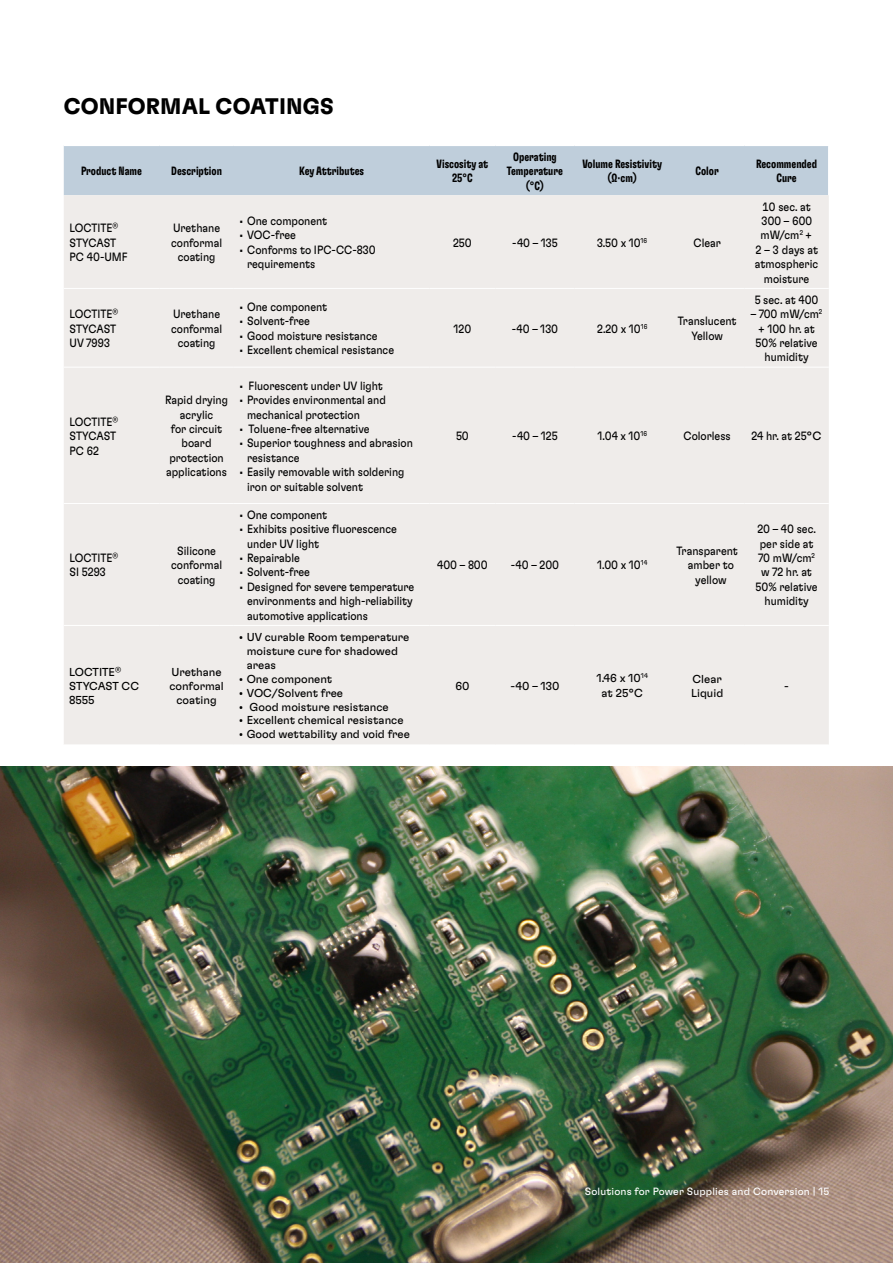
<style>
.page{position:relative;width:893px;height:1263px;background:#fff}
.page>*{position:absolute;margin:0;border:0;box-sizing:border-box;transform-origin:0 0}
.t1{font:700 22.5px "Henkel GT Flexa";letter-spacing:.005em;color:#000}
.t2{font:12px/14.4px "Henkel GT Flexa";color:#000;scale:.9 1}
.t3{font:12px/14.4px "Henkel GT Flexa Cm Bd";color:#000;text-align:center}
.t4{font:11.55px/13.8px "Henkel GT Flexa";color:#000}
.t5{font:10.5px "Henkel GT Flexa";letter-spacing:.015em;color:#fff}
.s1{font-family:"Henkel Milo";font-size:12px}
.s2{font-size:12px}
.s3{font-size:11.7px}
</style>
<div class="page">
<img style="left:0;top:767px;width:893px;height:496px">
<div style="left:64px;top:146px;width:764px;height:49px;background:#bfcedb"></div>
<div style="left:64px;top:195px;width:765px;height:430px;background:#efecea"></div>
<div style="left:64px;top:626px;width:765px;height:118px;background:#efecea"></div>
<hr style="left:64px;top:288px;width:95px;height:1px;background:#fff">
<hr style="left:159px;top:288px;width:75px;height:1px;background:#fff">
<hr style="left:234px;top:288px;width:195px;height:1px;background:#fff">
<hr style="left:429px;top:288px;width:66px;height:1px;background:#fff">
<hr style="left:495px;top:288px;width:79px;height:1px;background:#fff">
<hr style="left:574px;top:288px;width:96px;height:1px;background:#fff">
<hr style="left:670px;top:288px;width:74px;height:1px;background:#fff">
<hr style="left:744px;top:288px;width:85px;height:1px;background:#fff">
<hr style="left:64px;top:367px;width:95px;height:1px;background:#fff">
<hr style="left:159px;top:367px;width:75px;height:1px;background:#fff">
<hr style="left:234px;top:367px;width:195px;height:1px;background:#fff">
<hr style="left:429px;top:367px;width:66px;height:1px;background:#fff">
<hr style="left:495px;top:367px;width:79px;height:1px;background:#fff">
<hr style="left:574px;top:367px;width:96px;height:1px;background:#fff">
<hr style="left:670px;top:367px;width:74px;height:1px;background:#fff">
<hr style="left:744px;top:367px;width:85px;height:1px;background:#fff">
<hr style="left:64px;top:503px;width:95px;height:1px;background:#fff">
<hr style="left:159px;top:503px;width:75px;height:1px;background:#fff">
<hr style="left:234px;top:503px;width:195px;height:1px;background:#fff">
<hr style="left:429px;top:503px;width:66px;height:1px;background:#fff">
<hr style="left:495px;top:503px;width:79px;height:1px;background:#fff">
<hr style="left:574px;top:503px;width:96px;height:1px;background:#fff">
<hr style="left:670px;top:503px;width:74px;height:1px;background:#fff">
<hr style="left:744px;top:503px;width:85px;height:1px;background:#fff">
<h1 class="t1" style="left:64px;top:92px;width:272px">CONFORMAL COATINGS</h1>
<p class="t3" style="left:81px;top:163px;width:63px">Product Name</p>
<p class="t3" style="left:171px;top:163px;width:52px">Description</p>
<p class="t3" style="left:299px;top:163px;width:66px">Key Attributes</p>
<p class="t3" style="left:437px;top:156px;width:53px">Viscosity at<br>25°C</p>
<p class="t3" style="left:507px;top:149px;width:57px">Operating<br>Temperature (°C)</p>
<p class="t3" style="left:582px;top:156px;width:81px">Volume Resistivity (Ω·cm)</p>
<p class="t3" style="left:695px;top:163px;width:25px">Color</p>
<p class="t3" style="left:756px;top:156px;width:63px">Recommended<br>Cure</p>
<p class="t2" style="left:70px;top:220px;width:66px">LOCTITE<sup>®<br></sup>STYCAST<br>PC 40-UMF</p>
<p class="t2" style="left:171px;top:220px;width:58px;text-align:center">Urethane conformal coating</p>
<p class="t2" style="left:755px;top:199px;width:72px;text-align:center">10 sec. at<br>300 – 600 mW/cm<sup>2</sup> +<br>2 – 3 days at atmospheric moisture</p>
<p class="t2" style="left:240px;top:213px;width:99px">• One component</p>
<p class="t2" style="left:240px;top:228px;width:64px">• VOC-free</p>
<p class="t2" style="left:247px;top:242px;width:144px;text-indent:-7px">• Conforms to IPC-CC-830 requirements</p>
<p class="t2" style="left:453px;top:235px;width:22px">250</p>
<p class="t2" style="left:512px;top:235px;width:52px">-40 – 135</p>
<p class="t2" style="left:597px;top:235px;width:57px">3.50 x 10<sup>16</sup></p>
<p class="t2" style="left:693px;top:235px;width:32px">Clear</p>
<p class="t2" style="left:70px;top:306px;width:56px">LOCTITE<sup>®<br></sup>STYCAST<br>UV 7993</p>
<p class="t2" style="left:171px;top:306px;width:58px;text-align:center">Urethane conformal coating</p>
<p class="t2" style="left:70px;top:414px;width:56px">LOCTITE<sup>®<br></sup>STYCAST<br>PC 62</p>
<p class="t2" style="left:165px;top:392px;width:71px;text-align:center">Rapid drying acrylic<br>for circuit board protection applications</p>
<p class="t2" style="left:70px;top:550px;width:56px">LOCTITE<sup>®<br></sup>SI 5293</p>
<p class="t2" style="left:171px;top:543px;width:58px;text-align:center">Silicone conformal coating</p>
<p class="t4" style="left:69px;top:664px;width:71px">LOCTITE<sup>®<br></sup>STYCAST CC<br>8555</p>
<p class="t4" style="left:169px;top:664px;width:56px;text-align:center">Urethane conformal coating</p>
<p class="t2" style="left:240px;top:299px;width:99px">• One component</p>
<p class="t2" style="left:240px;top:313px;width:80px">• Solvent-free</p>
<p class="t2" style="left:240px;top:328px;width:155px">• Good moisture resistance</p>
<p class="t2" style="left:240px;top:342px;width:173px">• Excellent chemical resistance</p>
<p class="t2" style="left:240px;top:378px;width:161px">• Fluorescent under UV light</p>
<p class="t2" style="left:247px;top:392px;width:156px;text-indent:-7px">• Provides environmental and mechanical protection</p>
<p class="t2" style="left:240px;top:421px;width:146px">• Toluene-free alternative</p>
<p class="t2" style="left:247px;top:435px;width:186px;text-indent:-7px">• Superior toughness and abrasion resistance</p>
<p class="t2" style="left:247px;top:464px;width:176px;text-indent:-7px">• Easily removable with soldering iron or suitable solvent</p>
<p class="t2" style="left:240px;top:507px;width:99px">• One component</p>
<p class="t2" style="left:247px;top:521px;width:168px;text-indent:-7px">• Exhibits positive fluorescence under UV light</p>
<p class="t2" style="left:240px;top:550px;width:68px">• Repairable</p>
<p class="t2" style="left:240px;top:565px;width:80px">• Solvent-free</p>
<p class="t2" style="left:247px;top:579px;width:187px;text-align:justify;text-indent:-7px">• Designed for severe temperature environments and high-reliability automotive applications</p>
<p class="t4" style="left:247px;top:630px;width:164px;text-indent:-8px"><span class="s1">•</span> UV curable Room temperature moisture cure for shadowed areas</p>
<p class="t4" style="left:239px;top:671px;width:95px"><span class="s1">•</span> One component</p>
<p class="t4" style="left:239px;top:685px;width:105px"><span class="s1">•</span> VOC/Solvent free</p>
<p class="t4" style="left:239px;top:699px;width:151px"><span class="s1">•</span> Good moisture resistance</p>
<p class="t4" style="left:239px;top:713px;width:166px"><span class="s1">•</span> Excellent chemical resistance</p>
<p class="t4" style="left:239px;top:727px;width:172px"><span class="s1">•</span> Good wettability and void free</p>
<p class="t2" style="left:454px;top:321px;width:21px">120</p>
<p class="t2" style="left:512px;top:321px;width:53px">-40 – 130</p>
<p class="t2" style="left:597px;top:321px;width:57px">2.20 x 10<sup>16</sup></p>
<p class="t2" style="left:678px;top:313px;width:67px;text-align:center">Translucent<br>Yellow</p>
<p class="t2" style="left:755px;top:292px;width:72px">5 sec. at 400</p>
<p class="t2" style="left:751px;top:306px;width:81px;text-align:center">– 700 mW/cm<sup>2 </sup>+ 100 hr. at<br>50% relative humidity</p>
<p class="t2" style="left:456px;top:428px;width:16px">50</p>
<p class="t2" style="left:512px;top:428px;width:52px">-40 – 125</p>
<p class="t2" style="left:597px;top:428px;width:57px">1.04 x 10<sup>16</sup></p>
<p class="t2" style="left:683px;top:428px;width:54px">Colorless</p>
<p class="t2" style="left:751px;top:428px;width:79px">24 hr. at 25°C</p>
<p class="t2" style="left:437px;top:557px;width:58px">400 – 800</p>
<p class="t2" style="left:511px;top:557px;width:55px">-40 – 200</p>
<p class="t2" style="left:597px;top:557px;width:57px">1.00 x 10<sup>14</sup></p>
<p class="t2" style="left:676px;top:543px;width:70px">Transparent</p>
<p class="t2" style="left:688px;top:557px;width:53px">amber to</p>
<p class="t2" style="left:695px;top:572px;width:36px">yellow</p>
<p class="t2" style="left:755px;top:521px;width:70px;text-align:center">20 – 40 sec. per side at<br>70 mW/cm<sup>2 </sup>w 72 hr. at<br>50% relative humidity</p>
<p class="t4" style="left:455px;top:678px;width:16px">60</p>
<p class="t4" style="left:510px;top:679px;width:51px">-40 <span class="s2">–</span> 130</p>
<p class="t4" style="left:596px;top:670px;width:53px;line-height:15px;text-align:center">1.46 x 10<sup>14 </sup>at 25<span class="s3">°C</span></p>
<p class="t4" style="left:691px;top:671px;width:34px">Clear<br>Liquid</p>
<p class="t4" style="left:784px;top:678px;width:6px">-</p>
<p class="t5" style="left:585px;top:1184px;width:246px">Solutions for Power Supplies and Conversion | 15</p>
</div>
